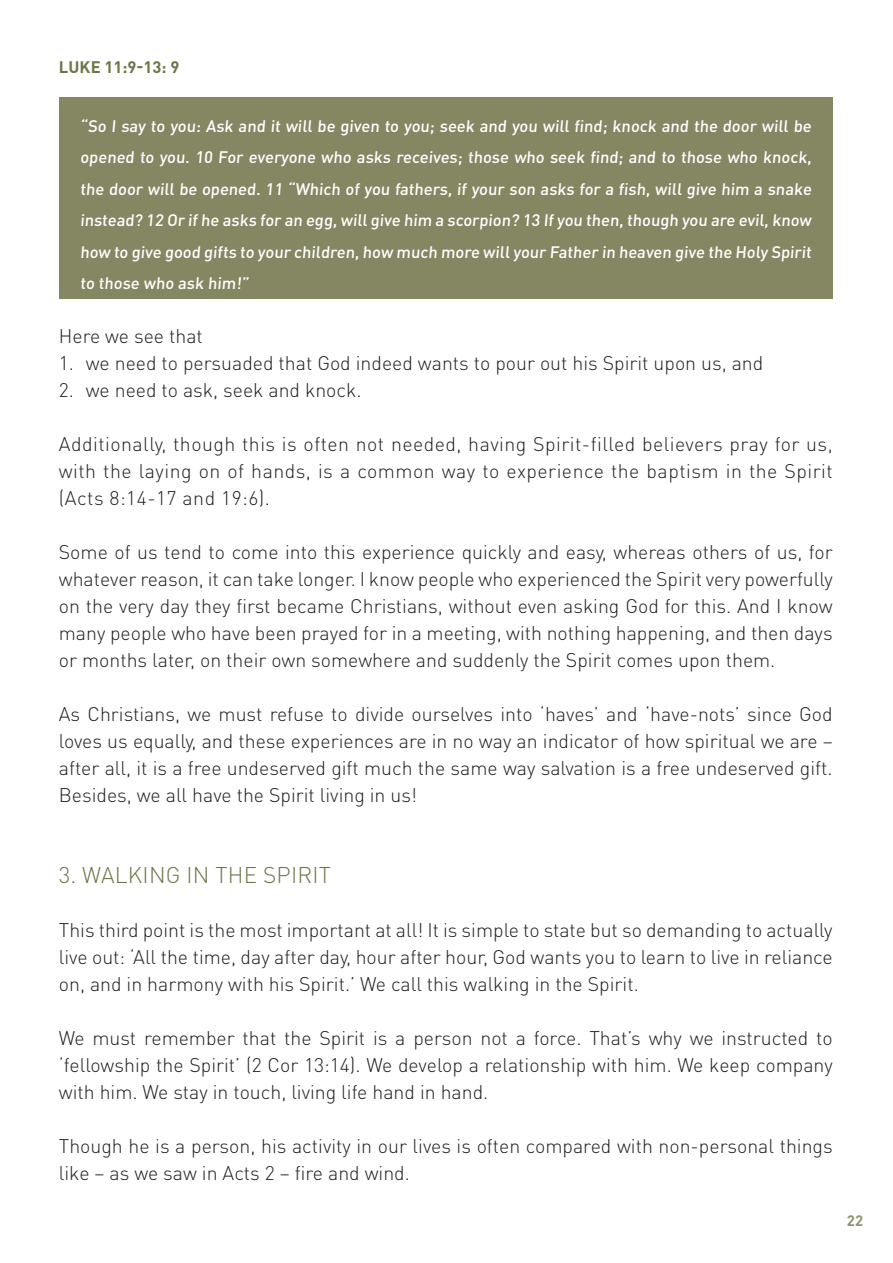
<style>
.page{position:relative;width:893px;height:1263px;background:#fff}
.page>*{position:absolute;margin:0;border:0;box-sizing:border-box;transform-origin:0 0}
.t1{font:300 22.5px "DIN Pro";letter-spacing:.01em;color:#6f7448}
.t2{font:300 19.5px/27px "DIN Pro";color:#231f20;text-align:justify}
.t3{font:500 16.5px/31.5px "DIN Pro";color:#fff;text-align:justify}
.t4{font:700 16.5px "DIN Pro";color:#6f7448}
.t5{font:700 15px "DIN Pro";color:#909371}
</style>
<div class="page">
<div style="left:59px;top:98px;width:774px;height:201px;background:#858763"></div>
<p class="t4" style="left:59px;top:56px;width:11px">Luke</p>
<p class="t4" style="left:105px;top:56px;width:76px">11:9-13: 9</p>
<p class="t3" style="left:80px;top:109px;width:735px">“So I say to you: Ask and it will be given to you; seek and you will find; knock and the door will be opened to you. 10 For everyone who asks receives; those who seek find; and to those who knock, the door will be opened. 11 “Which of you fathers, if your son asks for a fish, will give him a snake instead? 12 Or if he asks for an egg, will give him a scorpion? 13 If you then, though you are evil, know how to give good gifts to your children, how much more will your Father in heaven give the Holy Spirit to those who ask him!”</p>
<p class="t2" style="left:59px;top:322px;width:146px">Here we see that</p>
<p class="t2" style="left:59px;top:349px;width:706px">1. we need to persuaded that God indeed wants to pour out his Spirit upon us, and</p>
<p class="t2" style="left:59px;top:376px;width:304px">2. we need to ask, seek and knock.</p>
<p class="t2" style="left:59px;top:430px;width:775px">Additionally, though this is often not needed, having Spirit-filled believers pray for us, with the laying on of hands, is a common way to experience the baptism in the Spirit (Acts 8:14-17 and 19:6).</p>
<p class="t2" style="left:59px;top:538px;width:775px">Some of us tend to come into this experience quickly and easy, whereas others of us, for whatever reason, it can take longer. I know people who experienced the Spirit very powerfully on the very day they first became Christians, without even asking God for this. And I know many people who have been prayed for in a meeting, with nothing happening, and then days or months later, on their own somewhere and suddenly the Spirit comes upon them.</p>
<p class="t2" style="left:59px;top:700px;width:775px">As Christians, we must refuse to divide ourselves into ‘haves’ and ‘have-nots’ since God loves us equally, and these experiences are in no way an indicator of how spiritual we are – after all, it is a free undeserved gift much the same way salvation is a free undeserved gift.<br>Besides, we all have the Spirit living in us!</p>
<p class="t1" style="left:59px;top:860px;width:274px">3. WALKING IN THE SPIRIT</p>
<p class="t2" style="left:59px;top:916px;width:775px">This third point is the most important at all! It is simple to state but so demanding to actually live out: ‘All the time, day after day, hour after hour, God wants you to learn to live in reliance on, and in harmony with his Spirit.’ We call this walking in the Spirit.</p>
<p class="t2" style="left:59px;top:1024px;width:775px">We must remember that the Spirit is a person not a force. That’s why we instructed to ‘fellowship the Spirit’ (2 Cor 13:14). We develop a relationship with him. We keep company with him. We stay in touch, living life hand in hand.</p>
<p class="t2" style="left:59px;top:1132px;width:775px">Though he is a person, his activity in our lives is often compared with non-personal things like – as we saw in Acts 2 – fire and wind.</p>
<p class="t5" style="left:847px;top:1210px;width:18px">22</p>
</div>
